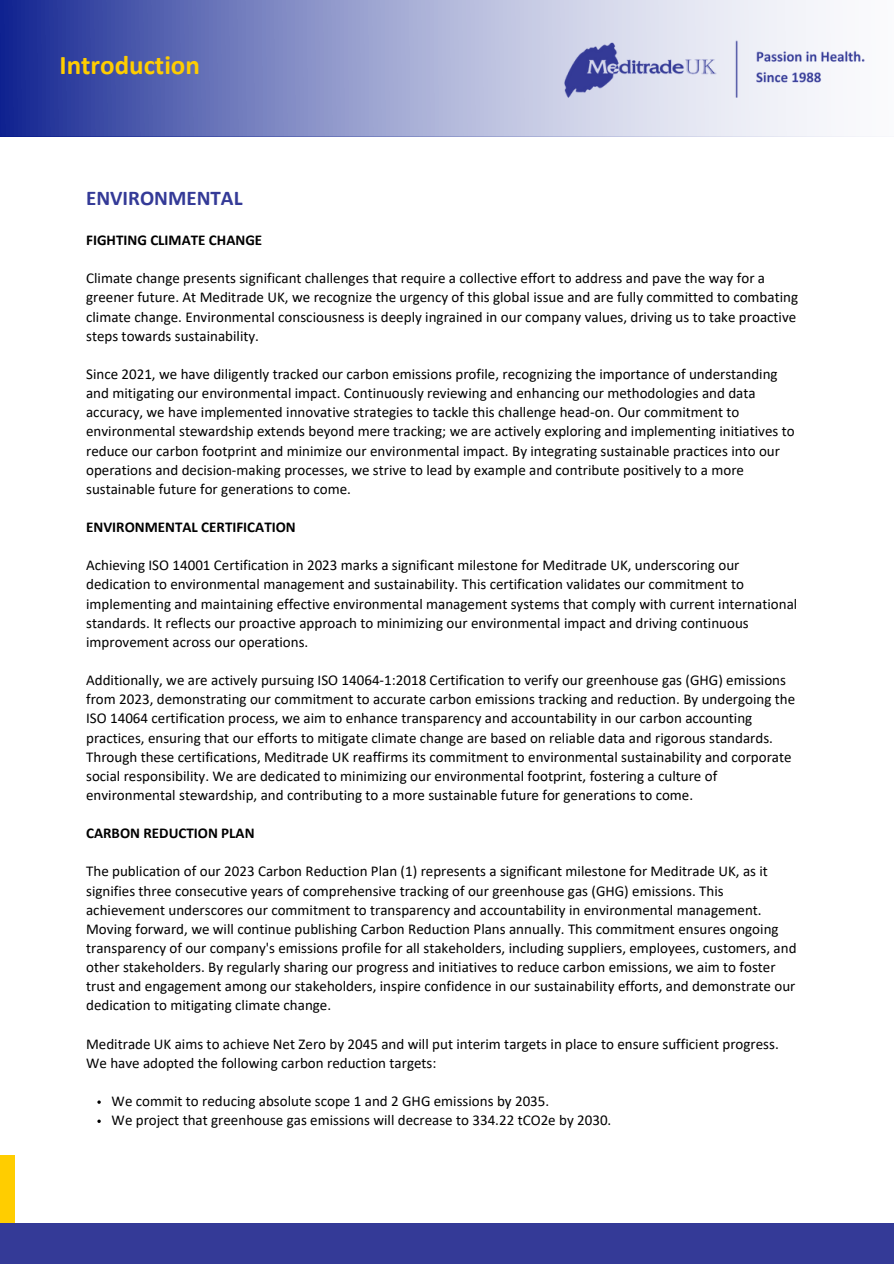
<style>
.page{position:relative;width:894px;height:1264px;background:#fff}
.page>*{position:absolute;margin:0;border:0;box-sizing:border-box;transform-origin:0 0}
.t1{font:700 27px "Calibri";color:#ffcd00}
.t2{font:700 21px "Calibri";color:#343a97}
.t3{font:15px/19.2px "Calibri";color:#000}
.t4{font:700 15px "Calibri";color:#000}
</style>
<div class="page">
<div style="left:0;top:1155px;width:14px;height:108px;background:#ffcd00"></div>
<div style="left:0;top:1222px;width:893px;height:41px;background:#343a97"></div>
<svg style="left:0;top:0;width:815px;height:136px;background:#868fc6"></svg>
<img style="left:561px;top:21px;width:304px;height:94px">
<h1 class="t1" style="left:60px;top:54px;width:142px">Introduction</h1>
<p class="t2" style="left:86px;top:189px;width:158px">ENVIRONMENTAL</p>
<h2 class="t4" style="left:86px;top:234px;width:177px">FIGHTING CLIMATE CHANGE</h2>
<h3 class="t3" style="left:86px;top:270px;width:713px">Climate change presents significant challenges that require a collective effort to address and pave the way for a greener future. At Meditrade UK, we recognize the urgency of this global issue and are fully committed to combating climate change. Environmental consciousness is deeply ingrained in our company values, driving us to take proactive steps towards sustainability.</h3>
<p class="t3" style="left:86px;top:365px;width:709px">Since 2021, we have diligently tracked our carbon emissions profile, recognizing the importance of understanding and mitigating our environmental impact. Continuously reviewing and enhancing our methodologies and data accuracy, we have implemented innovative strategies to tackle this challenge head-on. Our commitment to environmental stewardship extends beyond mere tracking; we are actively exploring and implementing initiatives to reduce our carbon footprint and minimize our environmental impact. By integrating sustainable practices into our operations and decision-making processes, we strive to lead by example and contribute positively to a more sustainable future for generations to come.</p>
<p class="t4" style="left:86px;top:521px;width:211px">ENVIRONMENTAL CERTIFICATION</p>
<h3 class="t3" style="left:86px;top:557px;width:712px">Achieving ISO 14001 Certification in 2023 marks a significant milestone for Meditrade UK, underscoring our dedication to environmental management and sustainability. This certification validates our commitment to implementing and maintaining effective environmental management systems that comply with current international standards. It reflects our proactive approach to minimizing our environmental impact and driving continuous improvement across our operations.</h3>
<p class="t3" style="left:86px;top:671px;width:710px">Additionally, we are actively pursuing ISO 14064-1:2018 Certification to verify our greenhouse gas (GHG) emissions from 2023, demonstrating our commitment to accurate carbon emissions tracking and reduction. By undergoing the ISO 14064 certification process, we aim to enhance transparency and accountability in our carbon accounting practices, ensuring that our efforts to mitigate climate change are based on reliable data and rigorous standards.</p>
<p class="t3" style="left:86px;top:748px;width:706px">Through these certifications, Meditrade UK reaffirms its commitment to environmental sustainability and corporate social responsibility. We are dedicated to minimizing our environmental footprint, fostering a culture of environmental stewardship, and contributing to a more sustainable future for generations to come.</p>
<p class="t4" style="left:86px;top:827px;width:170px">CARBON REDUCTION PLAN</p>
<h3 class="t3" style="left:86px;top:863px;width:711px">The publication of our 2023 Carbon Reduction Plan (1) represents a significant milestone for Meditrade UK, as it signifies three consecutive years of comprehensive tracking of our greenhouse gas (GHG) emissions. This achievement underscores our commitment to transparency and accountability in environmental management.<br>Moving forward, we will continue publishing Carbon Reduction Plans annually. This commitment ensures ongoing transparency of our company's emissions profile for all stakeholders, including suppliers, employees, customers, and other stakeholders. By regularly sharing our progress and initiatives to reduce carbon emissions, we aim to foster trust and engagement among our stakeholders, inspire confidence in our sustainability efforts, and demonstrate our dedication to mitigating climate change.</h3>
<p class="t3" style="left:86px;top:1035px;width:694px">Meditrade UK aims to achieve Net Zero by 2045 and will put interim targets in place to ensure sufficient progress.<br>We have adopted the following carbon reduction targets:</p>
<p class="t3" style="left:112px;top:1092px;width:439px">We commit to reducing absolute scope 1 and 2 GHG emissions by 2035.</p>
<p class="t3" style="left:112px;top:1111px;width:501px">We project that greenhouse gas emissions will decrease to 334.22 tCO2e by 2030.</p>
</div>
